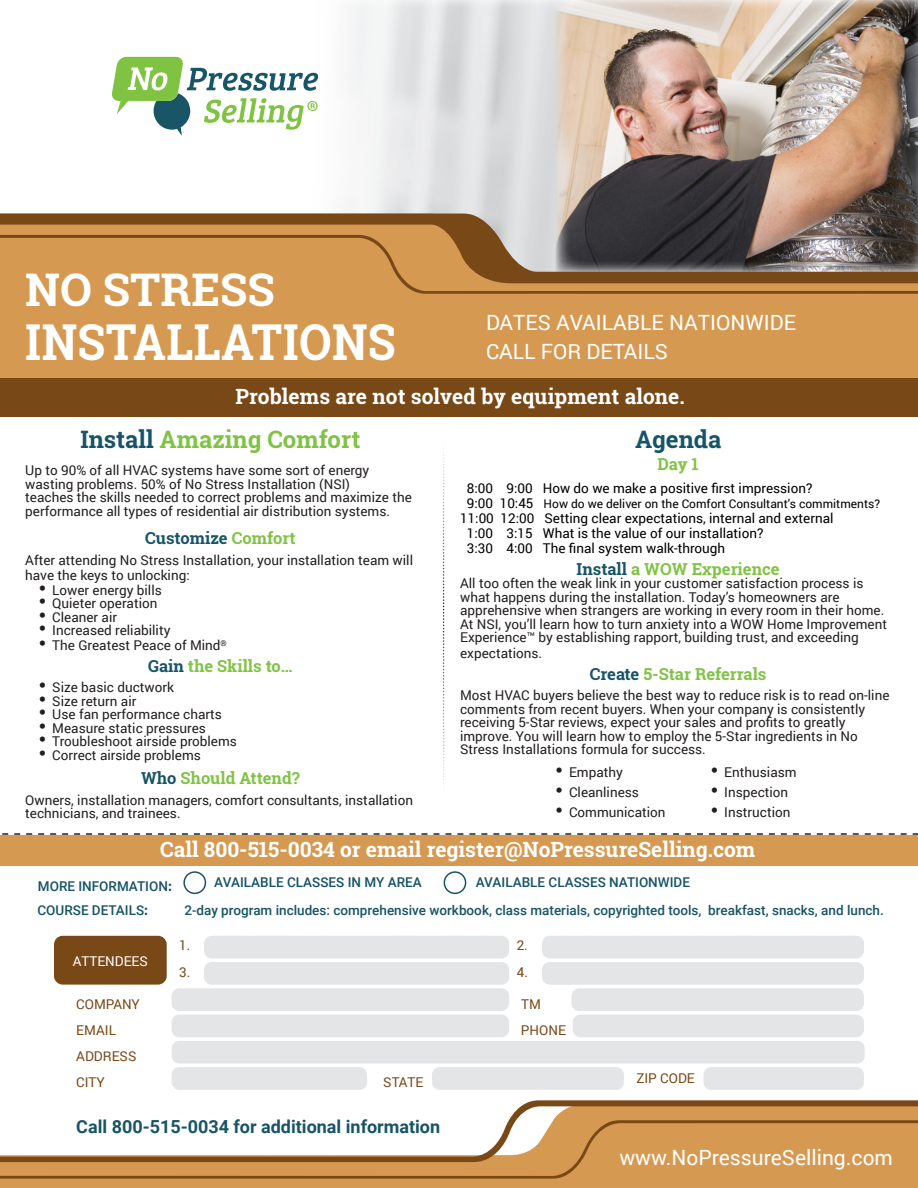
<style>
.page{position:relative;width:918px;height:1188px;background:#fff}
.page>*{position:absolute;margin:0;border:0;box-sizing:border-box;transform-origin:0 0}
.t1{font:700 49.5px "Roboto Slab";letter-spacing:.01em;color:#fff;scale:.93 1}
.t2{font:700 45px "Roboto Slab";color:#fff}
.t3{font:700 24px "Roboto Slab";color:#80c344}
.t4{font:700 24px "Roboto Slab";color:#175466}
.t5{font:700 21px "Roboto Slab";color:#fff}
.t6{font:21px "Roboto";color:#fff}
.t7{font:700 18px "Roboto";color:#175466}
.t8{font:700 16.5px "Roboto Slab";color:#80c344}
.t9{font:700 16.5px "Roboto Slab";color:#175466}
.White_Text{font:13.5px/13.5px "Roboto";color:#231f20}
.t10{font:500 13.5px "Roboto";color:#175466}
.t11{font:13.5px "Roboto";color:#000}
.t12{font:13.5px "Roboto";color:#794817}
.t13{font:13.5px "Roboto";color:#fff}
.t14{font:12px "Roboto";color:#000}
.s1{color:#175466}
.s2{font-size:13.5px}
.s3{color:#80c344}
.s4{font-family:"Times New Roman";font-size:21px}
.s5{font-family:"Koz Go Pr 6 N";font-weight:700}
</style>
<div class="page">
<img style="left:0;top:0;width:556px;height:214px">
<div style="left:0;top:1179px;width:918px;height:9px;background:#d69951"></div>
<img style="left:556px;top:0;width:362px;height:214px">
<div style="left:0;top:294px;width:918px;height:84px;background:#d69951"></div>
<svg style="left:0;top:214px;width:918px;height:21px;background:#896848"></svg>
<svg style="left:0;top:235px;width:918px;height:59px;background:#a77c4c"></svg>
<div style="left:0;top:378px;width:918px;height:39px;background:#794817"></div>
<div style="left:204px;top:936px;width:305px;height:22px;background:#e4e5e7;border-radius:8px"></div>
<div style="left:204px;top:962px;width:305px;height:23px;background:#e4e5e7;border-radius:8px"></div>
<div style="left:172px;top:988px;width:337px;height:23px;background:#e4e5e7;border-radius:8px"></div>
<div style="left:172px;top:1041px;width:693px;height:23px;background:#e4e5e7;border-radius:8px"></div>
<div style="left:172px;top:1015px;width:337px;height:22px;background:#e4e5e7;border-radius:8px"></div>
<div style="left:172px;top:1067px;width:195px;height:23px;background:#e4e5e7;border-radius:8px"></div>
<div style="left:432px;top:1067px;width:192px;height:23px;background:#e4e5e7;border-radius:8px"></div>
<div style="left:704px;top:1067px;width:160px;height:23px;background:#e4e5e7;border-radius:8px"></div>
<div style="left:542px;top:936px;width:322px;height:22px;background:#e4e5e7;border-radius:8px"></div>
<div style="left:542px;top:962px;width:322px;height:23px;background:#e4e5e7;border-radius:8px"></div>
<div style="left:572px;top:988px;width:292px;height:23px;background:#e4e5e7;border-radius:8px"></div>
<div style="left:573px;top:1015px;width:291px;height:22px;background:#e4e5e7;border-radius:8px"></div>
<div style="left:0;top:835px;width:918px;height:30px;background:#d69951"></div>
<svg style="left:509px;top:1100px;width:409px;height:20px;background:#bd8a50"></svg>
<svg style="left:0;top:1120px;width:918px;height:59px;fill:#d69951"></svg>
<div style="left:54px;top:936px;width:113px;height:49px;background:#794817;border-radius:9px"></div>
<svg style="left:2px;top:833px;width:916px;height:2px"></svg>
<svg style="left:443px;top:452px;width:2px;height:331px"></svg>
<svg style="left:111px;top:57px;width:207px;height:79px"></svg>
<div style="left:183px;top:871px;width:23px;height:23px;border:2px solid #175466;border-radius:50%"></div>
<div style="left:444px;top:871px;width:22px;height:23px;border:2px solid #175466;border-radius:50%"></div>
<p class="t2" style="left:25px;top:259px;width:251px">NO STRESS</p>
<p class="t1" style="left:25px;top:308px;width:400px">INSTALLATIONS</p>
<p class="t6" style="left:486px;top:308px;width:312px">DATES AVAILABLE NATIONWIDE</p>
<p class="t6" style="left:486px;top:337px;width:183px">CALL FOR DETAILS</p>
<p class="t5" style="left:235px;top:382px;width:451px">Problems are not solved by equipment alone.</p>
<p class="t3" style="left:80px;top:423px;width:282px"><span class="s1">Install</span> Amazing Comfort</p>
<p class="t4" style="left:635px;top:423px;width:88px">Agenda</p>
<p class="t8" style="left:657px;top:453px;width:43px">Day 1</p>
<p class="t11" style="left:467px;top:478px;width:347px">8:00 9:00 How do we make a positive first impression?</p>
<p class="t14" style="left:467px;top:495px;width:415px"><span class="s2">9:00 10:45</span> How do we deliver on the Comfort Consultant’s commitments?</p>
<p class="t11" style="left:460px;top:508px;width:375px">11:00 12:00 Setting clear expectations, internal and external</p>
<p class="t11" style="left:467px;top:523px;width:298px">1:00 3:15 What is the value of our installation?</p>
<p class="t11" style="left:467px;top:538px;width:260px">3:30 4:00 The final system walk-through</p>
<p class="White_Text" style="left:25px;top:463px;width:388px">Up to 90% of all HVAC systems have some sort of energy wasting problems. 50% of No Stress Installation (NSI)<br>teaches the skills needed to correct problems and maximize the performance all types of residential air distribution systems.</p>
<p class="t9" style="left:145px;top:527px;width:152px">Customize <span class="s3">Comfort</span></p>
<p class="White_Text" style="left:25px;top:552px;width:389px;line-height:15px">After attending No Stress Installation, your installation team will have the keys to unlocking:</p>
<p class="White_Text" style="left:39px;top:583px;width:125px"><span class="s4">•</span> Lower energy bills</p>
<p class="White_Text" style="left:39px;top:596px;width:120px"><span class="s4">•</span> Quieter operation</p>
<p class="White_Text" style="left:39px;top:610px;width:80px"><span class="s4">•</span> Cleaner air</p>
<p class="White_Text" style="left:39px;top:623px;width:133px"><span class="s4">•</span> Increased reliability</p>
<p class="White_Text" style="left:39px;top:638px;width:189px"><span class="s4">•</span> The Greatest Peace of Mind<sup>®</sup></p>
<p class="t8" style="left:148px;top:655px;width:146px"><span class="s1">Gain</span> the Skills to…</p>
<p class="White_Text" style="left:39px;top:680px;width:137px"><span class="s4">•</span> Size basic ductwork</p>
<p class="White_Text" style="left:39px;top:694px;width:99px"><span class="s4">•</span> Size return air</p>
<p class="White_Text" style="left:39px;top:707px;width:185px"><span class="s4">•</span> Use fan performance charts</p>
<p class="White_Text" style="left:39px;top:721px;width:169px"><span class="s4">•</span> Measure static pressures</p>
<p class="White_Text" style="left:39px;top:734px;width:200px"><span class="s4">•</span> Troubleshoot airside problems</p>
<p class="White_Text" style="left:39px;top:748px;width:164px"><span class="s4">•</span> Correct airside problems</p>
<p class="t8" style="left:141px;top:767px;width:160px"><span class="s1">Who</span> Should Attend?</p>
<p class="White_Text" style="left:25px;top:793px;width:389px">Owners, installation managers, comfort consultants, installation technicians, and trainees.</p>
<p class="t5" style="left:160px;top:835px;width:597px">Call 800-515-0034 or email register@NoPressureSelling.com</p>
<p class="t8" style="left:577px;top:557px;width:204px"><span class="s1">Install</span> a WOW Experience</p>
<p class="White_Text" style="left:460px;top:576px;width:428px">All too often the weak link in your customer satisfaction process is what happens during the installation. Today’s homeowners are apprehensive when strangers are working in every room in their home.<br>At NSI, you’ll learn how to turn anxiety into a WOW Home Improvement Experience™ by establishing rapport, building trust, and exceeding</p>
<p class="White_Text" style="left:460px;top:646px;width:84px">expectations.</p>
<p class="t8" style="left:590px;top:663px;width:178px"><span class="s1">Create</span> 5-Star Referrals</p>
<p class="White_Text" style="left:460px;top:688px;width:431px">Most HVAC buyers believe the best way to reduce risk is to read on-line comments from recent buyers. When your company is consistently receiving 5-Star reviews, expect your sales and profits to greatly improve. You will learn how to employ the 5-Star ingredients in No Stress Installations formula for success.</p>
<p class="White_Text" style="left:556px;top:765px;width:69px"><span class="s4">•</span> Empathy</p>
<p class="White_Text" style="left:711px;top:765px;width:87px"><span class="s4">•</span> Enthusiasm</p>
<p class="White_Text" style="left:556px;top:785px;width:85px"><span class="s4">•</span> Cleanliness</p>
<p class="White_Text" style="left:711px;top:785px;width:79px"><span class="s4">•</span> Inspection</p>
<p class="White_Text" style="left:556px;top:805px;width:112px"><span class="s4">•</span> Communication</p>
<p class="White_Text" style="left:711px;top:805px;width:81px"><span class="s4">•</span> Instruction</p>
<p class="t10" style="left:38px;top:876px;width:135px">MORE INFORMATION<span class="s5">:</span></p>
<p class="t10" style="left:214px;top:873px;width:209px">AVAILABLE CLASSES IN MY AREA</p>
<p class="t10" style="left:476px;top:873px;width:216px">AVAILABLE CLASSES NATIONWIDE</p>
<p class="t10" style="left:38px;top:901px;width:112px">COURSE DETAILS<span class="s5">:</span></p>
<p class="t10" style="left:184px;top:901px;width:701px">2-day program includes: comprehensive workbook, class materials, copyrighted tools, breakfast, snacks, and lunch.</p>
<p class="t12" style="left:517px;top:936px;width:13px">2.</p>
<p class="t12" style="left:517px;top:963px;width:13px">4.</p>
<p class="t12" style="left:179px;top:936px;width:13px">1.</p>
<p class="t12" style="left:179px;top:963px;width:13px">3.</p>
<p class="t13" style="left:73px;top:952px;width:77px">ATTENDEES</p>
<p class="t12" style="left:76px;top:994px;width:65px">COMPANY</p>
<p class="t12" style="left:521px;top:994px;width:21px">TM</p>
<p class="t12" style="left:76px;top:1021px;width:41px">EMAIL</p>
<p class="t12" style="left:521px;top:1020px;width:46px">PHONE</p>
<p class="t12" style="left:76px;top:1047px;width:62px">ADDRESS</p>
<p class="t12" style="left:76px;top:1073px;width:30px">CITY</p>
<p class="t12" style="left:383px;top:1073px;width:42px">STATE</p>
<p class="t12" style="left:636px;top:1069px;width:60px">ZIP CODE</p>
<p class="t7" style="left:76px;top:1114px;width:365px">Call 800-515-0034 for additional information</p>
<p class="t6" style="left:619px;top:1142px;width:275px">www.NoPressureSelling.com</p>
</div>
